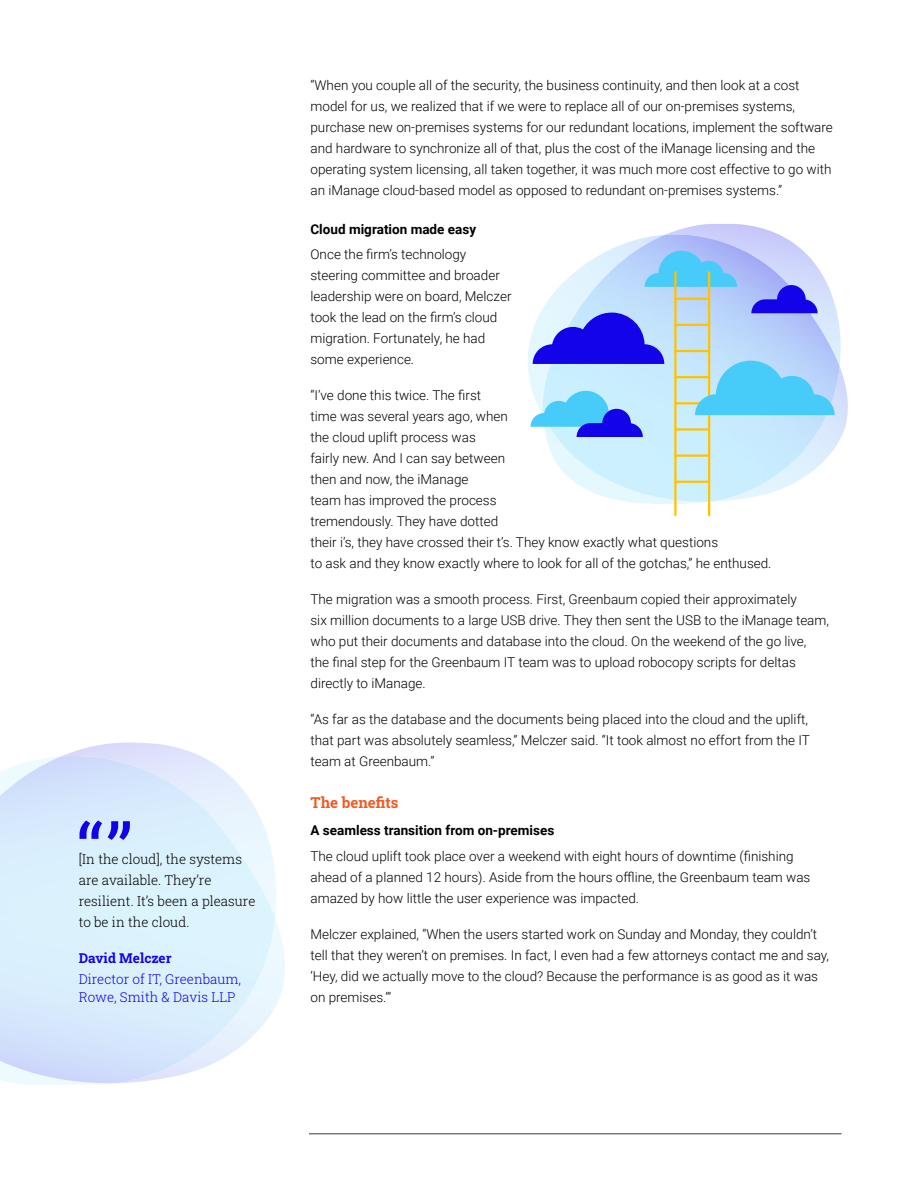
<style>
.page{position:relative;width:918px;height:1188px;background:#fff}
.page>*{position:absolute;margin:0;border:0;box-sizing:border-box;transform-origin:0 0}
.t1{font:700 15px "Roboto Slab";color:#f15a22}
.t2{font:300 13.5px/21px "Roboto";color:#000}
.t3{font:300 13.5px/21px "Roboto Slab";color:#000}
.t4{font:700 13.5px "Roboto";color:#000}
.t5{font:300 13.5px/18px "Roboto Slab";color:#1302e7}
.t6{font:700 13.5px "Roboto Slab";color:#1302e7}
</style>
<div class="page">
<hr style="left:309px;top:1134px;width:533px;height:1px;background:#323e48">
<img style="left:766px;top:484px;width:26px;height:10px">
<img style="left:766px;top:466px;width:53px;height:18px">
<img style="left:803px;top:449px;width:31px;height:17px">
<img style="left:821px;top:431px;width:23px;height:18px">
<img style="left:539px;top:289px;width:18px;height:102px">
<img style="left:821px;top:395px;width:27px;height:36px">
<img style="left:528px;top:331px;width:11px;height:60px">
<img style="left:840px;top:368px;width:7px;height:27px">
<img style="left:557px;top:272px;width:18px;height:41px">
<img style="left:575px;top:258px;width:19px;height:50px">
<img style="left:594px;top:249px;width:18px;height:35px">
<img style="left:612px;top:241px;width:21px;height:11px">
<img style="left:579px;top:475px;width:19px;height:19px">
<img style="left:548px;top:443px;width:31px;height:42px">
<img style="left:830px;top:291px;width:11px;height:68px">
<img style="left:812px;top:260px;width:18px;height:69px">
<img style="left:794px;top:243px;width:18px;height:42px">
<img style="left:776px;top:233px;width:18px;height:37px">
<img style="left:740px;top:224px;width:36px;height:46px">
<img style="left:665px;top:224px;width:39px;height:11px">
<img style="left:598px;top:252px;width:168px;height:250px">
<img style="left:579px;top:284px;width:19px;height:191px">
<img style="left:765px;top:270px;width:38px;height:213px">
<img style="left:560px;top:308px;width:20px;height:153px">
<img style="left:802px;top:302px;width:19px;height:150px">
<img style="left:542px;top:364px;width:19px;height:79px">
<img style="left:821px;top:329px;width:19px;height:98px">
<svg style="left:765px;top:264px;width:9px;height:6px"></svg>
<img style="left:633px;top:235px;width:114px;height:18px">
<svg style="left:645px;top:251px;width:92px;height:36px"></svg>
<svg style="left:533px;top:313px;width:131px;height:51px"></svg>
<svg style="left:531px;top:391px;width:112px;height:46px"></svg>
<svg style="left:751px;top:285px;width:67px;height:28px"></svg>
<hr style="left:674px;top:271px;width:3px;height:245px;background:#ffc200">
<hr style="left:708px;top:271px;width:2px;height:245px;background:#ffc200">
<hr style="left:674px;top:298px;width:36px;height:2px;background:#ffc200">
<hr style="left:674px;top:324px;width:36px;height:2px;background:#ffc200">
<hr style="left:674px;top:350px;width:36px;height:2px;background:#ffc200">
<hr style="left:674px;top:376px;width:36px;height:2px;background:#ffc200">
<hr style="left:674px;top:402px;width:36px;height:2px;background:#ffc200">
<hr style="left:674px;top:428px;width:36px;height:3px;background:#ffc200">
<hr style="left:674px;top:454px;width:36px;height:3px;background:#ffc200">
<hr style="left:674px;top:481px;width:36px;height:2px;background:#ffc200">
<svg style="left:695px;top:361px;width:140px;height:54px"></svg>
<img style="left:18px;top:742px;width:266px;height:342px">
<img style="left:0;top:756px;width:275px;height:327px">
<svg style="left:80px;top:821px;width:50px;height:19px"></svg>
<p class="t3" style="left:79px;top:848px;width:178px">[In the cloud], the systems are available. They’re resilient. It’s been a pleasure to be in the cloud.</p>
<p class="t6" style="left:79px;top:949px;width:94px">David Melczer</p>
<p class="t5" style="left:79px;top:970px;width:164px">Director of IT, Greenbaum,<br>Rowe, Smith &amp; Davis LLP</p>
<p class="t2" style="left:310px;top:74px;width:524px">“When you couple all of the security, the business continuity, and then look at a cost model for us, we realized that if we were to replace all of our on-premises systems, purchase new on-premises systems for our redundant locations, implement the software and hardware to synchronize all of that, plus the cost of the iManage licensing and the operating system licensing, all taken together, it was much more cost effective to go with an iManage cloud-based model as opposed to redundant on-premises systems.”</p>
<p class="t4" style="left:310px;top:219px;width:167px">Cloud migration made easy</p>
<p class="t2" style="left:310px;top:243px;width:203px">Once the firm’s technology steering committee and broader leadership were on board, Melczer took the lead on the firm’s cloud migration. Fortunately, he had some experience.</p>
<p class="t2" style="left:310px;top:384px;width:463px">“I’ve done this twice. The first<br>time was several years ago, when<br>the cloud uplift process was<br>fairly new. And I can say between<br>then and now, the iManage<br>team has improved the process<br>tremendously. They have dotted<br>their i’s, they have crossed their t’s. They know exactly what questions<br>to ask and they know exactly where to look for all of the gotchas,” he enthused.</p>
<p class="t2" style="left:310px;top:588px;width:520px">The migration was a smooth process. First, Greenbaum copied their approximately<br>six million documents to a large USB drive. They then sent the USB to the iManage team, who put their documents and database into the cloud. On the weekend of the go live,<br>the final step for the Greenbaum IT team was to upload robocopy scripts for deltas directly to iManage.</p>
<p class="t2" style="left:310px;top:708px;width:501px">“As far as the database and the documents being placed into the cloud and the uplift, that part was absolutely seamless,” Melczer said. “It took almost no effort from the IT team at Greenbaum.”</p>
<p class="t1" style="left:310px;top:792px;width:89px">The benefits</p>
<p class="t4" style="left:310px;top:821px;width:245px">A seamless transition from on-premises</p>
<p class="t2" style="left:310px;top:845px;width:501px">The cloud uplift took place over a weekend with eight hours of downtime (finishing ahead of a planned 12 hours). Aside from the hours offline, the Greenbaum team was amazed by how little the user experience was impacted.</p>
<p class="t2" style="left:310px;top:923px;width:520px">Melczer explained, “When the users started work on Sunday and Monday, they couldn’t tell that they weren’t on premises. In fact, I even had a few attorneys contact me and say, ‘Hey, did we actually move to the cloud? Because the performance is as good as it was on premises.’”</p>
</div>
